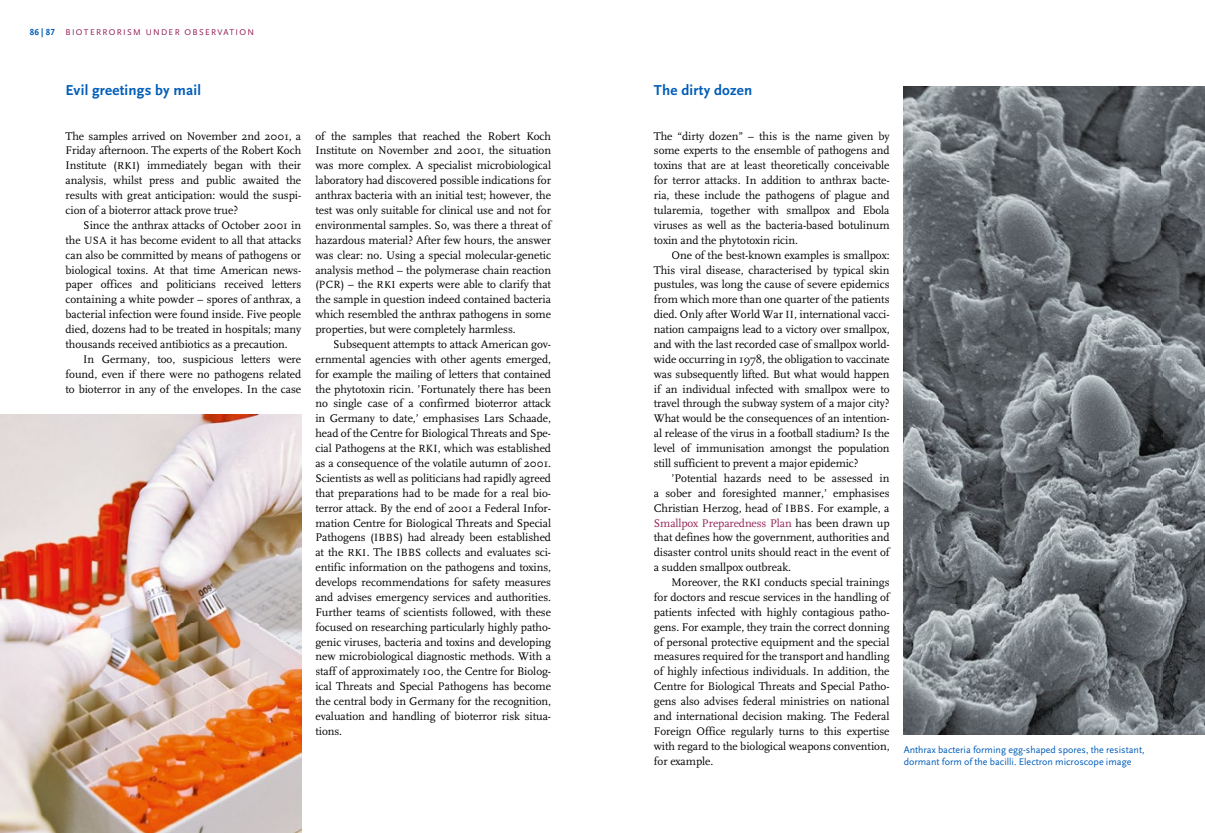
<style>
.page{position:relative;width:1205px;height:833px;background:#fff}
.page>*{position:absolute;margin:0;border:0;box-sizing:border-box;transform-origin:0 0}
.t1{font:700 15px "Scala Sans";letter-spacing:.015em;color:#005db9}
.t2{font:11.5px/14.9px "FF Scala OSX";letter-spacing:-.005em;color:#000;text-align:justify}
.t3{font:10px/11.9px "Scala Sans";color:#005db9}
.t4{font:8.75px "Scala Sans";letter-spacing:.15em;color:#942255}
.s1{font-family:"Scala Sans Figures";font-weight:700;font-size:9.12px;color:#005db9}
.s2{font-weight:700;font-size:9.12px;color:#005db9}
.s3{font-size:11px}
.s4{color:#942255}
</style>
<div class="page">
<img style="left:904px;top:86px;width:301px;height:649px">
<img style="left:0;top:414px;width:301px;height:419px">
<p class="t4" style="left:30px;top:28px;width:226px"><span class="s1">86</span> <span class="s2">|</span> <span class="s1">87</span> BIOTERRORISM UNDER OBSERVATION</p>
<h1 class="t1" style="left:66px;top:82px;width:137px">Evil greetings by mail</h1>
<p class="t2" style="left:66px;top:129px;width:237px">The samples arrived on November 2nd 2001, a Friday afternoon. The experts of the Robert Koch Institute (<span class="s3">RKI</span>) immediately began with their analysis, whilst press and public awaited the results with great anticipation: would the suspi&shy;cion of a bioterror attack prove true?</p>
<p class="t2" style="left:66px;top:218px;width:237px;text-indent:18px">Since the anthrax attacks of October 2001 in the <span class="s3">USA</span> it has become evident to all that attacks can also be committed by means of pathogens or biological toxins. At that time American news&shy;paper offices and politicians received letters containing a white powder – spores of anthrax, a bacterial infection were found inside. Five people died, dozens had to be treated in hospitals; many thousands received antibiotics as a precaution.</p>
<p class="t2" style="left:66px;top:352px;width:237px;text-indent:18px">In Germany, too, suspicious letters were found, even if there were no pathogens related to bioterror in any of the envelopes. In the case</p>
<p class="t2" style="left:315px;top:129px;width:237px">of the samples that reached the Robert Koch Institute on November 2nd 2001, the situation was more complex. A specialist microbiological laboratory had discovered possible indications for anthrax bacteria with an initial test; however, the test was only suitable for clinical use and not for environmental samples. So, was there a threat of hazardous material? After few hours, the answer was clear: no. Using a special molecular-genetic analysis method – the polymerase chain reaction (<span class="s3">PCR</span>) – the <span class="s3">RKI</span> experts were able to clarify that the sample in question indeed contained bacteria which resembled the anthrax pathogens in some properties, but were completely harmless.</p>
<p class="t2" style="left:315px;top:337px;width:237px;text-indent:18px">Subsequent attempts to attack American gov&shy;ernmental agencies with other agents emerged, for example the mailing of letters that contained the phytotoxin ricin. ’Fortunately there has been no single case of a confirmed bioterror attack in Germany to date,’ emphasises Lars Schaade, head of the Centre for Biological Threats and Spe&shy;cial Pathogens at the <span class="s3">RKI</span>, which was established as a consequence of the volatile autumn of 2001.<br>Scientists as well as politicians had rapidly agreed that preparations had to be made for a real bio&shy;terror attack. By the end of 2001 a Federal Infor&shy;mation Centre for Biological Threats and Special Pathogens (<span class="s3">IBBS</span>) had already been established at the <span class="s3">RKI</span>. The <span class="s3">IBBS</span> collects and evaluates sci&shy;entific information on the pathogens and toxins, develops recommendations for safety measures and advises emergency services and authorities.<br>Further teams of scientists followed, with these focused on researching particularly highly patho&shy;genic viruses, bacteria and toxins and developing new microbiological diagnostic methods. With a staff of approximately 100, the Centre for Biolog&shy;ical Threats and Special Pathogens has become the central body in Germany for the recognition, evaluation and handling of bioterror risk situa&shy;tions.</p>
<h1 class="t1" style="left:654px;top:82px;width:100px">The dirty dozen</h1>
<p class="t2" style="left:654px;top:129px;width:237px">The “dirty dozen” – this is the name given by some experts to the ensemble of pathogens and toxins that are at least theoretically conceivable for terror attacks. In addition to anthrax bacte&shy;ria, these include the pathogens of plague and tularemia, together with smallpox and Ebola viruses as well as the bacteria-based botulinum toxin and the phytotoxin ricin.</p>
<p class="t2" style="left:654px;top:248px;width:237px;text-indent:18px">One of the best-known examples is smallpox:<br>This viral disease, characterised by typical skin pustules, was long the cause of severe epidemics from which more than one quarter of the patients died. Only after World War <span class="s3">II</span>, international vacci&shy;nation campaigns lead to a victory over smallpox, and with the last recorded case of smallpox world&shy;wide occurring in 1978, the obligation to vaccinate was subsequently lifted. But what would happen if an individual infected with smallpox were to travel through the subway system of a major city?<br>What would be the consequences of an intention&shy;al release of the virus in a football stadium? Is the level of immunisation amongst the population still sufficient to prevent a major epidemic?</p>
<p class="t2" style="left:654px;top:471px;width:237px;text-indent:18px">’Potential hazards need to be assessed in a sober and foresighted manner,’ emphasises Christian Herzog, head of <span class="s3">IBBS</span>. For example, a <span class="s4">Smallpox Preparedness Plan</span> has been drawn up that defines how the government, authorities and disaster control units should react in the event of a sudden smallpox outbreak.</p>
<p class="t2" style="left:654px;top:575px;width:237px;text-indent:18px">Moreover, the <span class="s3">RKI</span> conducts special trainings for doctors and rescue services in the handling of patients infected with highly contagious patho&shy;gens. For example, they train the correct donning of personal protective equipment and the special measures required for the transport and handling of highly infectious individuals. In addition, the Centre for Biological Threats and Special Patho&shy;gens also advises federal ministries on national and international decision making. The Federal Foreign Office regularly turns to this expertise with regard to the biological weapons convention, for example.</p>
<p class="t3" style="left:904px;top:743px;width:242px">Anthrax bacteria forming egg-shaped spores, the resistant, dormant form of the bacilli. Electron microscope image</p>
</div>
